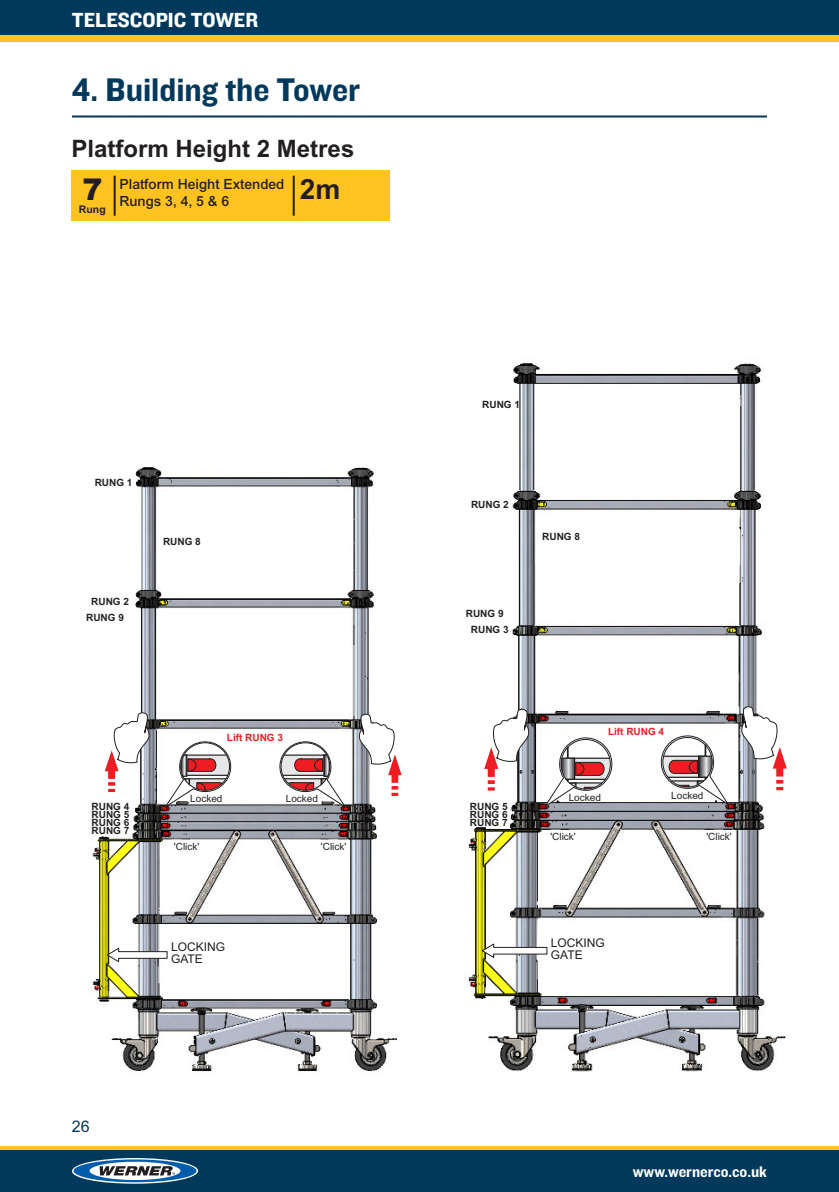
<style>
.page{position:relative;width:839px;height:1192px;background:#fff}
.page>*{position:absolute;margin:0;border:0;box-sizing:border-box;transform-origin:0 0}
.Main_Page_Header{font:34px "Knockout 51 Middleweight";color:#00395c}
.ParaStyle01-Leading{font:900 30px "Arial MT Std";color:#231f20}
.ParaStyle01-Leading-2{font:700 28px "Arial MT Std";color:#231f20}
.Section_Header_TOC{font:700 24px "Arial MT Std";color:#231f20}
.t1{font:21.2px "Knockout 51 Middleweight";color:#fff}
.t2{font:16px "Knockout 51 Middleweight";color:#fff}
.t3{font:16px "Arial MT Std";color:#00395c}
.ParaStyle01-Leading-3{font:500 14px "Arial MT Std";color:#231f20}
.ParaStyle01-Leading-4{font:12px/12px "Arial MT Std";color:#231f20}
.ParaStyle01-Leading-5{font:700 10.4px "Arial MT Std";color:#231f20}
.ParaStyle01-Leading-6{font:700 10px/8px "Arial MT Std";color:#231f20;text-align:justify}
.ParaStyle06-Leading{font:10px "Arial MT Std";color:#231f20}
.ParaStyle01-Leading-7{font:700 10px "Arial MT Std";color:#ee1d23}
</style>
<div class="page">
<div style="left:0;top:0;width:839px;height:42px;background:#fec221"></div>
<div style="left:0;top:0;width:839px;height:34px;background:#00395c"></div>
<div style="left:0;top:1146px;width:839px;height:46px;background:#fec221"></div>
<div style="left:0;top:1150px;width:839px;height:42px;background:#00395c"></div>
<svg style="left:72px;top:1158px;width:126px;height:26px"></svg>
<svg style="left:74px;top:1159px;width:123px;height:23px"></svg>
<svg style="left:90px;top:1162px;width:90px;height:18px"></svg>
<svg style="left:100px;top:1166px;width:75px;height:9px"></svg>
<img style="left:92px;top:467px;width:305px;height:605px">
<img style="left:468px;top:363px;width:318px;height:709px">
<div style="left:72px;top:171px;width:318px;height:50px;background:#fec221"></div>
<hr style="left:114px;top:176px;width:2px;height:40px;background:#231f20">
<hr style="left:293px;top:176px;width:2px;height:40px;background:#231f20">
<svg style="left:105px;top:711px;width:45px;height:103px"></svg>
<svg style="left:359px;top:713px;width:43px;height:103px"></svg>
<svg style="left:164px;top:741px;width:68px;height:67px"></svg>
<div style="left:181px;top:743px;width:49px;height:47px;border:1px solid #231f20;border-radius:50%"></div>
<svg style="left:278px;top:741px;width:68px;height:67px"></svg>
<div style="left:281px;top:743px;width:49px;height:47px;border:1px solid #231f20;border-radius:50%"></div>
<svg style="left:484px;top:708px;width:45px;height:108px"></svg>
<svg style="left:741px;top:705px;width:46px;height:108px"></svg>
<svg style="left:106px;top:947px;width:62px;height:16px"></svg>
<svg style="left:481px;top:942px;width:67px;height:17px"></svg>
<svg style="left:544px;top:737px;width:70px;height:71px"></svg>
<div style="left:561px;top:739px;width:50px;height:50px;border:1px solid #231f20;border-radius:50%"></div>
<svg style="left:660px;top:735px;width:70px;height:71px"></svg>
<div style="left:663px;top:737px;width:49px;height:50px;border:1px solid #231f20;border-radius:50%"></div>
<hr style="left:72px;top:115px;width:695px;height:2px;background:#00395c">
<h3 class="t1" style="left:72px;top:5px;width:188px">TELESCOPIC TOWER</h3>
<p class="Main_Page_Header" style="left:72px;top:66px;width:290px">4. Building the Tower</p>
<p class="Section_Header_TOC" style="left:72px;top:134px;width:284px">Platform Height 2 Metres</p>
<p class="ParaStyle01-Leading-3" style="left:119px;top:176px;width:166px">Platform Height Extended</p>
<p class="ParaStyle01-Leading-2" style="left:300px;top:173px;width:42px">2m</p>
<p class="ParaStyle01-Leading" style="left:82px;top:171px;width:22px">7</p>
<p class="ParaStyle01-Leading-3" style="left:119px;top:193px;width:111px">Rungs 3, 4, 5 &amp; 6</p>
<p class="ParaStyle01-Leading-5" style="left:79px;top:203px;width:28px">Rung</p>
<p class="ParaStyle01-Leading-6" style="left:95px;top:479px;width:39px">RUNG 1</p>
<p class="ParaStyle01-Leading-6" style="left:91px;top:597px;width:39px">RUNG 2</p>
<p class="ParaStyle01-Leading-6" style="left:86px;top:614px;width:39px">RUNG 9</p>
<p class="ParaStyle01-Leading-6" style="left:163px;top:538px;width:39px">RUNG 8</p>
<p class="ParaStyle01-Leading-6" style="left:92px;top:802px;width:39px">RUNG 4<br>RUNG 5<br>RUNG 6</p>
<p class="ParaStyle01-Leading-6" style="left:92px;top:826px;width:39px">RUNG 7</p>
<p class="ParaStyle01-Leading-7" style="left:227px;top:731px;width:58px">Lift RUNG 3</p>
<p class="ParaStyle06-Leading" style="left:190px;top:792px;width:34px">Locked</p>
<p class="ParaStyle06-Leading" style="left:286px;top:792px;width:34px">Locked</p>
<p class="ParaStyle06-Leading" style="left:174px;top:840px;width:27px">'Click'</p>
<p class="ParaStyle06-Leading" style="left:321px;top:840px;width:27px">'Click'</p>
<p class="ParaStyle01-Leading-6" style="left:482px;top:400px;width:39px">RUNG 1</p>
<p class="ParaStyle01-Leading-6" style="left:471px;top:501px;width:39px">RUNG 2</p>
<p class="ParaStyle01-Leading-6" style="left:466px;top:609px;width:39px">RUNG 9</p>
<p class="ParaStyle01-Leading-6" style="left:471px;top:626px;width:39px">RUNG 3</p>
<p class="ParaStyle01-Leading-6" style="left:542px;top:532px;width:39px">RUNG 8</p>
<p class="ParaStyle01-Leading-6" style="left:470px;top:802px;width:39px">RUNG 5<br>RUNG 6</p>
<p class="ParaStyle01-Leading-6" style="left:470px;top:818px;width:39px">RUNG 7</p>
<p class="ParaStyle01-Leading-7" style="left:608px;top:726px;width:58px">Lift RUNG 4</p>
<p class="ParaStyle06-Leading" style="left:569px;top:792px;width:34px">Locked</p>
<p class="ParaStyle06-Leading" style="left:671px;top:790px;width:34px">Locked</p>
<p class="ParaStyle06-Leading" style="left:550px;top:830px;width:27px">'Click'</p>
<p class="ParaStyle06-Leading" style="left:706px;top:830px;width:27px">'Click'</p>
<h3 class="t3" style="left:72px;top:1117px;width:19px">26</h3>
<p class="ParaStyle01-Leading-4" style="left:171px;top:941px;width:56px">LOCKING<br>GATE</p>
<p class="ParaStyle01-Leading-4" style="left:551px;top:937px;width:56px">LOCKING<br>GATE</p>
<h3 class="t2" style="left:633px;top:1161px;width:136px">www.wernerco.co.uk</h3>
</div>
